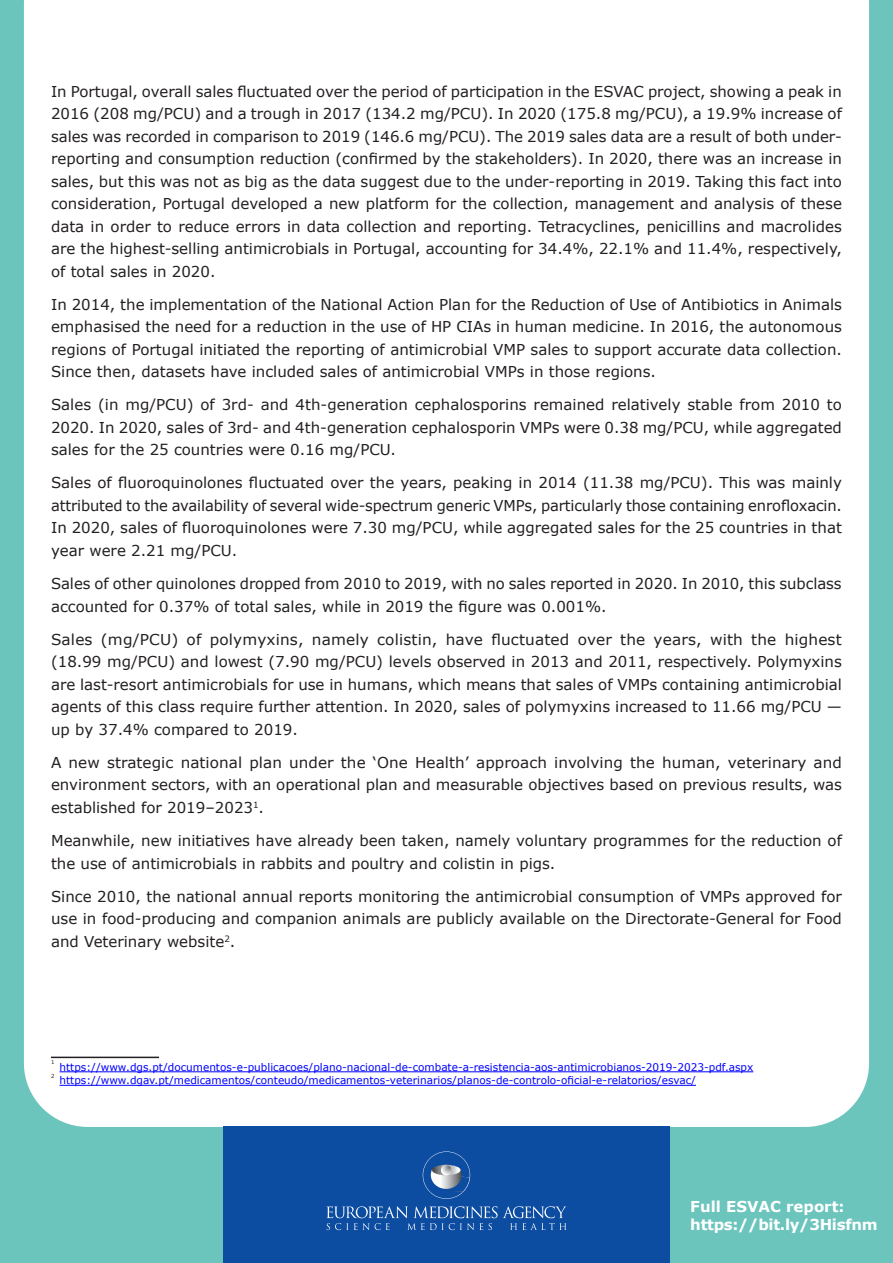
<style>
.page{position:relative;width:893px;height:1263px;background:#6bc5bd}
.page>*{position:absolute;margin:0;border:0;box-sizing:border-box;transform-origin:0 0}
.Body_text{font:15px/22.5px "Verdana";color:#231f20;text-align:justify}
.t1{font:700 15px "Verdana";letter-spacing:-.02em;color:#fff}
.t2{font:700 15px "Verdana";color:#fff}
.Footnote{font:10.5px "Verdana";color:#00f}
.Footnote-2{font:6.15px "EC Square Sans Pro";color:#231f20}
</style>
<div class="page">
<div style="left:24px;top:0;width:845px;height:1127px;background:#fff"></div>
<div style="left:223px;top:1127px;width:447px;height:136px;background:#0d4da1"></div>
<svg style="left:326px;top:1206px;width:240px;height:24px"></svg>
<svg style="left:423px;top:1151px;width:47px;height:48px"></svg>
<hr style="left:51px;top:1057px;width:108px;height:1px;background:#231f20">
<hr style="left:60px;top:1071px;width:693px;height:1px;background:#00f">
<hr style="left:60px;top:1085px;width:636px;height:1px;background:#00f">
<p class="Body_text" style="left:51px;top:80px;width:792px">In Portugal, overall sales fluctuated over the period of participation in the ESVAC project, showing a peak in 2016 (208 mg/PCU) and a trough in 2017 (134.2 mg/PCU). In 2020 (175.8 mg/PCU), a 19.9% increase of sales was recorded in comparison to 2019 (146.6 mg/PCU). The 2019 sales data are a result of both under&shy;reporting and consumption reduction (confirmed by the stakeholders). In 2020, there was an increase in sales, but this was not as big as the data suggest due to the under-reporting in 2019. Taking this fact into consideration, Portugal developed a new platform for the collection, management and analysis of these data in order to reduce errors in data collection and reporting. Tetracyclines, penicillins and macrolides are the highest-selling antimicrobials in Portugal, accounting for 34.4%, 22.1% and 11.4%, respectively, of total sales in 2020.</p>
<p class="Body_text" style="left:51px;top:293px;width:792px">In 2014, the implementation of the National Action Plan for the Reduction of Use of Antibiotics in Animals emphasised the need for a reduction in the use of HP CIAs in human medicine. In 2016, the autonomous regions of Portugal initiated the reporting of antimicrobial VMP sales to support accurate data collection.<br>Since then, datasets have included sales of antimicrobial VMPs in those regions.</p>
<p class="Body_text" style="left:51px;top:394px;width:792px">Sales (in mg/PCU) of 3rd- and 4th-generation cephalosporins remained relatively stable from 2010 to 2020. In 2020, sales of 3rd- and 4th-generation cephalosporin VMPs were 0.38 mg/PCU, while aggregated sales for the 25 countries were 0.16 mg/PCU.</p>
<p class="Body_text" style="left:51px;top:472px;width:792px">Sales of fluoroquinolones fluctuated over the years, peaking in 2014 (11.38 mg/PCU). This was mainly attributed to the availability of several wide-spectrum generic VMPs, particularly those containing enrofloxacin.<br>In 2020, sales of fluoroquinolones were 7.30 mg/PCU, while aggregated sales for the 25 countries in that year were 2.21 mg/PCU.</p>
<p class="Body_text" style="left:51px;top:573px;width:792px">Sales of other quinolones dropped from 2010 to 2019, with no sales reported in 2020. In 2010, this subclass accounted for 0.37% of total sales, while in 2019 the figure was 0.001%.</p>
<p class="Body_text" style="left:51px;top:628px;width:792px">Sales (mg/PCU) of polymyxins, namely colistin, have fluctuated over the years, with the highest (18.99 mg/PCU) and lowest (7.90 mg/PCU) levels observed in 2013 and 2011, respectively. Polymyxins are last-resort antimicrobials for use in humans, which means that sales of VMPs containing antimicrobial agents of this class require further attention. In 2020, sales of polymyxins increased to 11.66 mg/PCU — up by 37.4% compared to 2019.</p>
<p class="Body_text" style="left:51px;top:751px;width:792px">A new strategic national plan under the ‘One Health’ approach involving the human, veterinary and environment sectors, with an operational plan and measurable objectives based on previous results, was established for 2019–2023<sup>1</sup>.</p>
<p class="Body_text" style="left:51px;top:829px;width:792px">Meanwhile, new initiatives have already been taken, namely voluntary programmes for the reduction of the use of antimicrobials in rabbits and poultry and colistin in pigs.</p>
<p class="Body_text" style="left:51px;top:885px;width:792px">Since 2010, the national annual reports monitoring the antimicrobial consumption of VMPs approved for use in food-producing and companion animals are publicly available on the Directorate-General for Food and Veterinary website<sup>2</sup>.</p>
<p class="Footnote-2" style="left:51px;top:1059px;width:5px">1</p>
<p class="Footnote" style="left:60px;top:1060px;width:695px">https://www.dgs.pt/documentos-e-publicacoes/plano-nacional-de-combate-a-resistencia-aos-antimicrobianos-2019-2023-pdf.aspx</p>
<p class="Footnote-2" style="left:51px;top:1072px;width:5px">2</p>
<p class="Footnote" style="left:60px;top:1074px;width:638px">https://www.dgav.pt/medicamentos/conteudo/medicamentos-veterinarios/planos-de-controlo-oficial-e-relatorios/esvac/</p>
<p class="t2" style="left:690px;top:1197px;width:156px">Full ESVAC report:</p>
<p class="t1" style="left:690px;top:1215px;width:189px">https://bit.ly/3Hisfnm</p>
</div>
